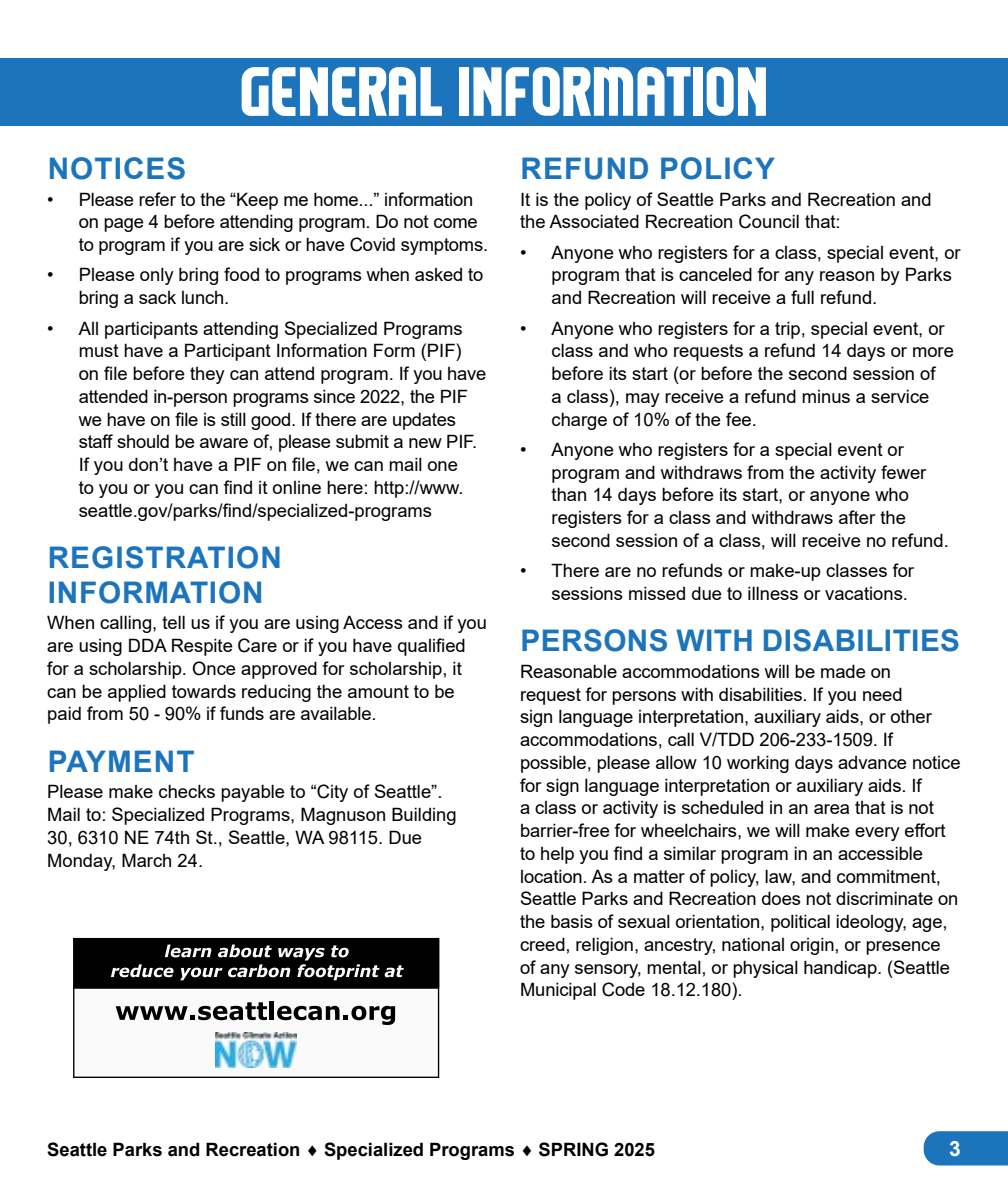
<style>
.page{position:relative;width:1008px;height:1197px;background:#fff}
.page>*{position:absolute;margin:0;border:0;box-sizing:border-box;transform-origin:0 0}
.t1{font:63px "Komikazoom";color:#fff}
.t2{font:700 29.75px/35px "Arial";letter-spacing:.025em;color:#1c75bc}
.t3{font:700 21px "Arial";color:#fff}
.t4{font:18.38px/22.8px "Arial";color:#000}
.t5{font:700 18.38px "Arial";color:#000}
</style>
<div class="page">
<svg style="left:924px;top:1131px;width:84px;height:35px;background:#287cbf"></svg>
<div style="left:0;top:58px;width:1008px;height:67px;background:#1c75bc"></div>
<svg style="left:73px;top:938px;width:366px;height:140px"></svg>
<svg style="left:116px;top:1002px;width:151px;height:18px"></svg>
<hr style="left:270px;top:1001px;width:4px;height:19px;background:#000">
<svg style="left:277px;top:1006px;width:118px;height:19px"></svg>
<img style="left:215px;top:1032px;width:81px;height:35px">
<svg style="left:74px;top:939px;width:365px;height:50px;background:#212121"></svg>
<h3 class="t1" style="left:240px;top:49px;width:530px">GENERAL INFORMATION</h3>
<h4 class="t2" style="left:48px;top:152px;width:140px">NOTICES</h4>
<p class="t4" style="left:79px;top:188px;width:411px;text-indent:-32px">• Please refer to the “Keep me home...” information on page 4 before attending program. Do not come to program if you are sick or have Covid symptoms.</p>
<p class="t4" style="left:79px;top:264px;width:406px;text-indent:-32px">• Please only bring food to programs when asked to bring a sack lunch.</p>
<p class="t4" style="left:79px;top:317px;width:409px;text-indent:-32px">• All participants attending Specialized Programs must have a Participant Information Form (PIF) on file before they can attend program. If you have attended in-person programs since 2022, the PIF we have on file is still good. If there are updates staff should be aware of, please submit a new PIF.<br>If you don’t have a PIF on file, we can mail one<br>to you or you can find it online here: http://www. seattle.gov/parks/find/specialized-programs</p>
<h4 class="t2" style="left:48px;top:540px;width:236px">REGISTRATION<br>INFORMATION</h4>
<p class="t4" style="left:47px;top:612px;width:441px">When calling, tell us if you are using Access and if you are using DDA Respite Care or if you have qualified for a scholarship. Once approved for scholarship, it can be applied towards reducing the amount to be paid from 50 - 90% if funds are available.</p>
<h4 class="t2" style="left:48px;top:744px;width:148px">PAYMENT</h4>
<p class="t4" style="left:47px;top:780px;width:411px">Please make checks payable to “City of Seattle”.<br>Mail to: Specialized Programs, Magnuson Building 30, 6310 NE 74th St., Seattle, WA 98115. Due Monday, March 24.</p>
<h4 class="t2" style="left:521px;top:152px;width:256px">REFUND POLICY</h4>
<p class="t4" style="left:520px;top:188px;width:413px">It is the policy of Seattle Parks and Recreation and the Associated Recreation Council that:</p>
<p class="t4" style="left:552px;top:241px;width:411px;text-indent:-32px">• Anyone who registers for a class, special event, or program that is canceled for any reason by Parks and Recreation will receive a full refund.</p>
<p class="t4" style="left:552px;top:317px;width:404px;text-indent:-32px">• Anyone who registers for a trip, special event, or class and who requests a refund 14 days or more before its start (or before the second session of<br>a class), may receive a refund minus a service charge of 10% of the fee.</p>
<p class="t4" style="left:552px;top:438px;width:399px;text-indent:-32px">• Anyone who registers for a special event or program and withdraws from the activity fewer than 14 days before its start, or anyone who registers for a class and withdraws after the second session of a class, will receive no refund.</p>
<p class="t4" style="left:552px;top:559px;width:364px;text-indent:-32px">• There are no refunds or make-up classes for sessions missed due to illness or vacations.</p>
<h4 class="t2" style="left:521px;top:624px;width:441px">PERSONS WITH DISABILITIES</h4>
<p class="t4" style="left:520px;top:660px;width:442px">Reasonable accommodations will be made on<br>request for persons with disabilities. If you need<br>sign language interpretation, auxiliary aids, or other accommodations, call V/TDD 206-233-1509. If possible, please allow 10 working days advance notice for sign language interpretation or auxiliary aids. If<br>a class or activity is scheduled in an area that is not barrier-free for wheelchairs, we will make every effort to help you find a similar program in an accessible location. As a matter of policy, law, and commitment, Seattle Parks and Recreation does not discriminate on the basis of sexual orientation, political ideology, age, creed, religion, ancestry, national origin, or presence<br>of any sensory, mental, or physical handicap. (Seattle Municipal Code 18.12.180).</p>
<p class="t5" style="left:47px;top:1137px;width:609px">Seattle Parks and Recreation ♦ Specialized Programs ♦ SPRING 2025</p>
<p class="t3" style="left:949px;top:1134px;width:13px">3</p>
</div>
